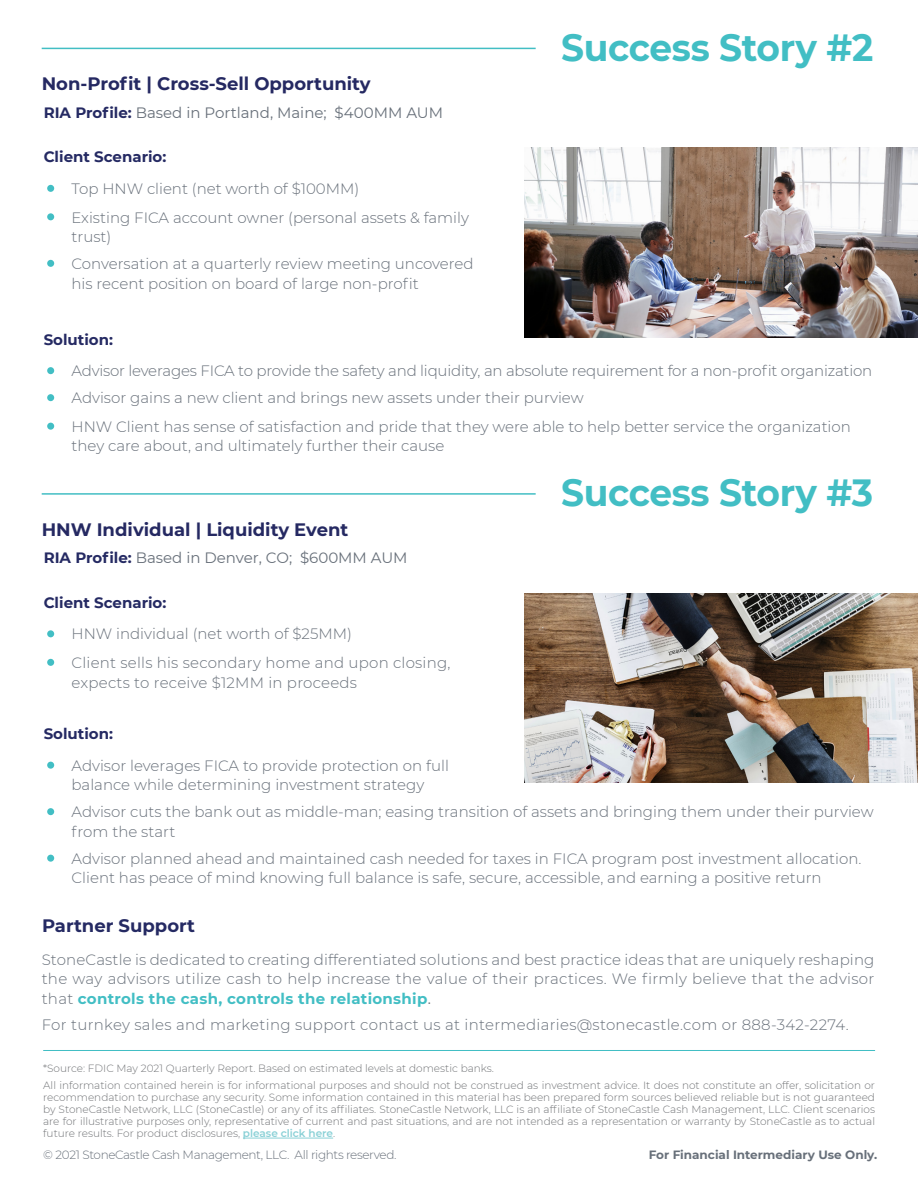
<style>
.page{position:relative;width:918px;height:1188px;background:#fff}
.page>*{position:absolute;margin:0;border:0;box-sizing:border-box;transform-origin:0 0}
.t1{font:700 37.8px "Montserrat";letter-spacing:-.01em;color:#42bec4;scale:.95 1}
.t2{font:700 18px "Montserrat";color:#252962}
.t3{font:700 18px "Montserrat";color:#252a63}
.t4{font:300 15px/19.5px "Montserrat";color:#68707a}
.t5{font:300 15px "Montserrat";letter-spacing:.02em;color:#68707a}
.t6{font:15px "Montserrat";color:#68707a}
.t7{font:700 15px "Montserrat";color:#252a63}
.t8{font:300 12px "Montserrat";letter-spacing:-.03em;color:#68707a}
.t9{font:700 12px "Montserrat";color:#68707a}
.t10{font:300 10.5px/12px "Montserrat";color:#727477;text-align:justify}
.s1{font-weight:700;color:#252a63}
.s2{font-weight:700;color:#42bec4}
.s3{font-weight:400}
.s4{font-weight:600;color:#89d0d6}
</style>
<div class="page">
<div style="left:47px;top:185px;width:7px;height:7px;background:#42bec4;border-radius:50%"></div>
<div style="left:47px;top:213px;width:7px;height:7px;background:#42bec4;border-radius:50%"></div>
<div style="left:47px;top:367px;width:7px;height:7px;background:#42bec4;border-radius:50%"></div>
<div style="left:47px;top:394px;width:7px;height:7px;background:#42bec4;border-radius:50%"></div>
<img style="left:524px;top:148px;width:394px;height:189px">
<div style="left:47px;top:260px;width:7px;height:7px;background:#42bec4;border-radius:50%"></div>
<div style="left:47px;top:423px;width:7px;height:7px;background:#42bec4;border-radius:50%"></div>
<div style="left:47px;top:630px;width:7px;height:7px;background:#42bec4;border-radius:50%"></div>
<div style="left:47px;top:659px;width:7px;height:7px;background:#42bec4;border-radius:50%"></div>
<div style="left:47px;top:762px;width:7px;height:7px;background:#42bec4;border-radius:50%"></div>
<div style="left:47px;top:808px;width:7px;height:7px;background:#42bec4;border-radius:50%"></div>
<img style="left:524px;top:593px;width:394px;height:190px">
<div style="left:47px;top:855px;width:7px;height:7px;background:#42bec4;border-radius:50%"></div>
<hr style="left:43px;top:1050px;width:832px;height:1px;background:#42bec4">
<hr style="left:243px;top:1138px;width:90px;height:1px;background:#89d0d6">
<hr style="left:42px;top:48px;width:494px;height:1px;background:#42bec4">
<hr style="left:42px;top:493px;width:494px;height:2px;background:#42bec4">
<p class="t2" style="left:42px;top:71px;width:330px">Non-Profit | Cross-Sell Opportunity</p>
<p class="t6" style="left:44px;top:102px;width:401px"><span class="s1">RIA Profile:</span> Based in Portland, Maine; $400MM AUM</p>
<p class="t7" style="left:44px;top:146px;width:124px">Client Scenario:</p>
<p class="t4" style="left:72px;top:178px;width:289px">Top HNW client (net worth of $100MM)</p>
<p class="t4" style="left:72px;top:207px;width:399px">Existing FICA account owner (personal assets &amp; family trust)</p>
<p class="t4" style="left:72px;top:253px;width:404px">Conversation at a quarterly review meeting uncovered his recent position on board of large non-profit</p>
<p class="t7" style="left:44px;top:328px;width:71px">Solution:</p>
<p class="t1" style="left:561px;top:20px;width:330px">Success Story #2</p>
<p class="t4" style="left:72px;top:361px;width:802px">Advisor leverages FICA to provide the safety and liquidity, an absolute requirement for a non-profit organization</p>
<p class="t4" style="left:72px;top:388px;width:514px">Advisor gains a new client and brings new assets under their purview</p>
<p class="t4" style="left:72px;top:416px;width:781px">HNW Client has sense of satisfaction and pride that they were able to help better service the organization they care about, and ultimately further their cause</p>
<p class="t2" style="left:42px;top:517px;width:308px">HNW Individual | Liquidity Event</p>
<p class="t6" style="left:44px;top:548px;width:365px"><span class="s1">RIA Profile:</span> Based in Denver, CO; $600MM AUM</p>
<p class="t7" style="left:44px;top:592px;width:124px">Client Scenario:</p>
<p class="t4" style="left:72px;top:624px;width:282px">HNW individual (net worth of $25MM)</p>
<p class="t4" style="left:72px;top:652px;width:381px">Client sells his secondary home and upon closing, expects to receive $12MM in proceeds</p>
<p class="t7" style="left:44px;top:723px;width:71px">Solution:</p>
<p class="t1" style="left:561px;top:465px;width:330px">Success Story #3</p>
<p class="t4" style="left:72px;top:755px;width:379px">Advisor leverages FICA to provide protection on full balance while determining investment strategy</p>
<p class="t4" style="left:72px;top:802px;width:804px">Advisor cuts the bank out as middle-man; easing transition of assets and bringing them under their purview from the start</p>
<p class="t4" style="left:72px;top:848px;width:791px">Advisor planned ahead and maintained cash needed for taxes in FICA program post investment allocation.<br>Client has peace of mind knowing full balance is safe, secure, accessible, and earning a positive return</p>
<p class="t3" style="left:42px;top:912px;width:154px">Partner Support</p>
<p class="t4" style="left:42px;top:949px;width:834px;text-align:justify">StoneCastle is dedicated to creating differentiated solutions and best practice ideas that are uniquely reshaping the way advisors utilize cash to help increase the value of their practices. We firmly believe that the advisor that <span class="s2">controls the cash, controls the relationship</span><span class="s3">.</span></p>
<p class="t5" style="left:42px;top:1015px;width:809px">For turnkey sales and marketing support contact us at intermediaries@stonecastle.com or 888-342-2274.</p>
<p class="t10" style="left:43px;top:1062px;width:452px">*Source: FDIC May 2021 Quarterly Report. Based on estimated levels at domestic banks.</p>
<p class="t10" style="left:43px;top:1079px;width:833px">All information contained herein is for informational purposes and should not be construed as investment advice. It does not constitute an offer, solicitation or recommendation to purchase any security. Some information contained in this material has been prepared form sources believed reliable but is not guaranteed by StoneCastle Network, LLC (StoneCastle) or any of its affiliates. StoneCastle Network, LLC is an affiliate of StoneCastle Cash Management, LLC. Client scenarios are for illustrative purposes only, representative of current and past situations, and are not intended as a representation or warranty by StoneCastle as to actual future results. For product disclosures, <span class="s4">please click here</span>.</p>
<p class="t8" style="left:43px;top:1147px;width:355px">© 2021 StoneCastle Cash Management, LLC. All rights reserved.</p>
<p class="t9" style="left:649px;top:1146px;width:230px">For Financial Intermediary Use Only.</p>
</div>
